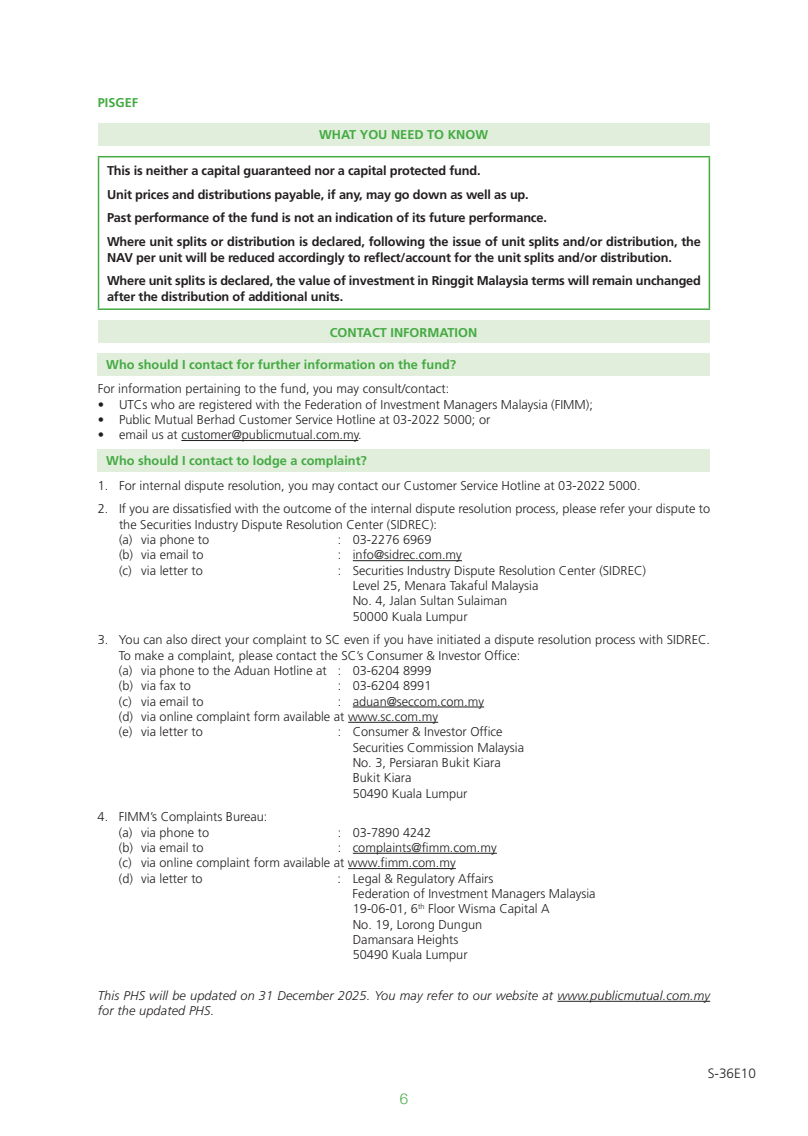
<style>
.page{position:relative;width:808px;height:1136px;background:#fff}
.page>*{position:absolute;margin:0;border:0;box-sizing:border-box;transform-origin:0 0}
.t1{font:300 15px "Helvetica Neue";color:#44aa42}
.t2{font:300 13.5px "Frutiger";color:#231f20}
.t3{font:300 12.75px/15.3px "Frutiger";color:#231f20}
.t4{font:700 12.75px/23.9px "Frutiger";letter-spacing:-.015em;color:#231f20}
.t5{font:700 12.75px "Frutiger";color:#44aa42}
.t6{font:italic 300 12.75px/15.3px "Frutiger";letter-spacing:.01em;color:#231f20}
</style>
<div class="page">
<hr style="left:181px;top:440px;width:177px;height:1px;background:#231f20">
<hr style="left:353px;top:560px;width:109px;height:1px;background:#231f20">
<hr style="left:353px;top:706px;width:131px;height:1px;background:#231f20">
<hr style="left:348px;top:722px;width:90px;height:1px;background:#231f20">
<hr style="left:353px;top:852px;width:144px;height:1px;background:#231f20">
<hr style="left:348px;top:868px;width:108px;height:1px;background:#231f20">
<hr style="left:557px;top:1000px;width:153px;height:1px;background:#231f20">
<div style="left:98px;top:320px;width:611px;height:23px;background:#e0eedb"></div>
<div style="left:98px;top:353px;width:612px;height:22px;background:#e0eedb"></div>
<div style="left:98px;top:449px;width:612px;height:23px;background:#e0eedb"></div>
<div style="left:98px;top:123px;width:611px;height:23px;background:#e0eedb"></div>
<hr style="left:98px;top:156px;width:612px;height:1px;background:#44aa42">
<hr style="left:98px;top:157px;width:1px;height:151px;background:#44aa42">
<hr style="left:709px;top:157px;width:1px;height:151px;background:#44aa42">
<hr style="left:98px;top:308px;width:612px;height:2px;background:#44aa42">
<p class="t5" style="left:98px;top:95px;width:42px">PISGEF</p>
<p class="t5" style="left:319px;top:127px;width:171px">WHAT YOU NEED TO KNOW</p>
<p class="t4" style="left:107px;top:158px;width:595px">This is neither a capital guaranteed nor a capital protected fund.<br>Unit prices and distributions payable, if any, may go down as well as up.<br>Past performance of the fund is not an indication of its future performance.<br>Where unit splits or distribution is declared, following the issue of unit splits and/or distribution, the</p>
<p class="t4" style="left:107px;top:245px;width:595px">NAV per unit will be reduced accordingly to reflect/account for the unit splits and/or distribution.<br>Where unit splits is declared, the value of investment in Ringgit Malaysia terms will remain unchanged</p>
<p class="t4" style="left:107px;top:284px;width:238px">after the distribution of additional units.</p>
<p class="t5" style="left:330px;top:324px;width:149px">CONTACT INFORMATION</p>
<p class="t5" style="left:106px;top:357px;width:351px">Who should I contact for further information on the fund?</p>
<p class="t3" style="left:98px;top:381px;width:353px">For information pertaining to the fund, you may consult/contact:</p>
<p class="t3" style="left:98px;top:397px;width:497px">• UTCs who are registered with the Federation of Investment Managers Malaysia (FIMM);</p>
<p class="t3" style="left:98px;top:412px;width:394px">• Public Mutual Berhad Customer Service Hotline at 03-2022 5000; or</p>
<p class="t3" style="left:98px;top:427px;width:266px">• email us at customer@publicmutual.com.my.</p>
<p class="t5" style="left:106px;top:453px;width:262px">Who should I contact to lodge a complaint?</p>
<p class="t3" style="left:98px;top:477px;width:544px">1. For internal dispute resolution, you may contact our Customer Service Hotline at 03-2022 5000.</p>
<p class="t3" style="left:119px;top:501px;width:593px;text-indent:-21px">2. If you are dissatisfied with the outcome of the internal dispute resolution process, please refer your dispute to the Securities Industry Dispute Resolution Center (SIDREC):<br>(a) via phone to</p>
<p class="t3" style="left:338px;top:532px;width:95px">: 03-2276 6969</p>
<p class="t3" style="left:119px;top:547px;width:86px">(b) via email to</p>
<p class="t3" style="left:338px;top:547px;width:126px">: info@sidrec.com.my</p>
<p class="t3" style="left:119px;top:562px;width:85px">(c) via letter to</p>
<p class="t3" style="left:353px;top:562px;width:295px;text-indent:-15px">: Securities Industry Dispute Resolution Center (SIDREC)<br>Level 25, Menara Takaful Malaysia<br>No. 4, Jalan Sultan Sulaiman<br>50000 Kuala Lumpur</p>
<p class="t3" style="left:119px;top:632px;width:593px;text-indent:-21px">3. You can also direct your complaint to SC even if you have initiated a dispute resolution process with SIDREC.<br>To make a complaint, please contact the SC’s Consumer &amp; Investor Office:<br>(a) via phone to the Aduan Hotline at : 03-6204 8999<br>(b) via fax to</p>
<p class="t3" style="left:338px;top:678px;width:95px">: 03-6204 8991</p>
<p class="t3" style="left:119px;top:693px;width:86px">(c) via email to</p>
<p class="t3" style="left:119px;top:693px;width:367px;text-indent:219px">: aduan@seccom.com.my (d) via online complaint form available at www.sc.com.my<br>(e) via letter to</p>
<p class="t3" style="left:353px;top:724px;width:173px;text-indent:-15px">: Consumer &amp; Investor Office<br>Securities Commission Malaysia<br>No. 3, Persiaran Bukit Kiara<br>Bukit Kiara<br>50490 Kuala Lumpur</p>
<p class="t3" style="left:119px;top:809px;width:150px;text-indent:-21px">4. FIMM’s Complaints Bureau: (a) via phone to</p>
<p class="t3" style="left:338px;top:824px;width:95px">: 03-7890 4242</p>
<p class="t3" style="left:119px;top:840px;width:379px;text-indent:219px">: complaints@fimm.com.my (c) via online complaint form available at www.fimm.com.my<br>(d) via letter to</p>
<p class="t3" style="left:119px;top:840px;width:86px">(b) via email to</p>
<p class="t3" style="left:353px;top:870px;width:244px;text-indent:-15px">: Legal &amp; Regulatory Affairs<br>Federation of Investment Managers Malaysia<br>19-06-01, 6<sup>th</sup> Floor Wisma Capital A<br>No. 19, Lorong Dungun<br>Damansara Heights<br>50490 Kuala Lumpur</p>
<p class="t6" style="left:98px;top:987px;width:614px">This PHS will be updated on 31 December 2025. You may refer to our website at www.publicmutual.com.my for the updated PHS.</p>
<p class="t1" style="left:400px;top:1086px;width:10px">6</p>
<p class="t2" style="left:708px;top:1065px;width:50px">S-36E10</p>
</div>
